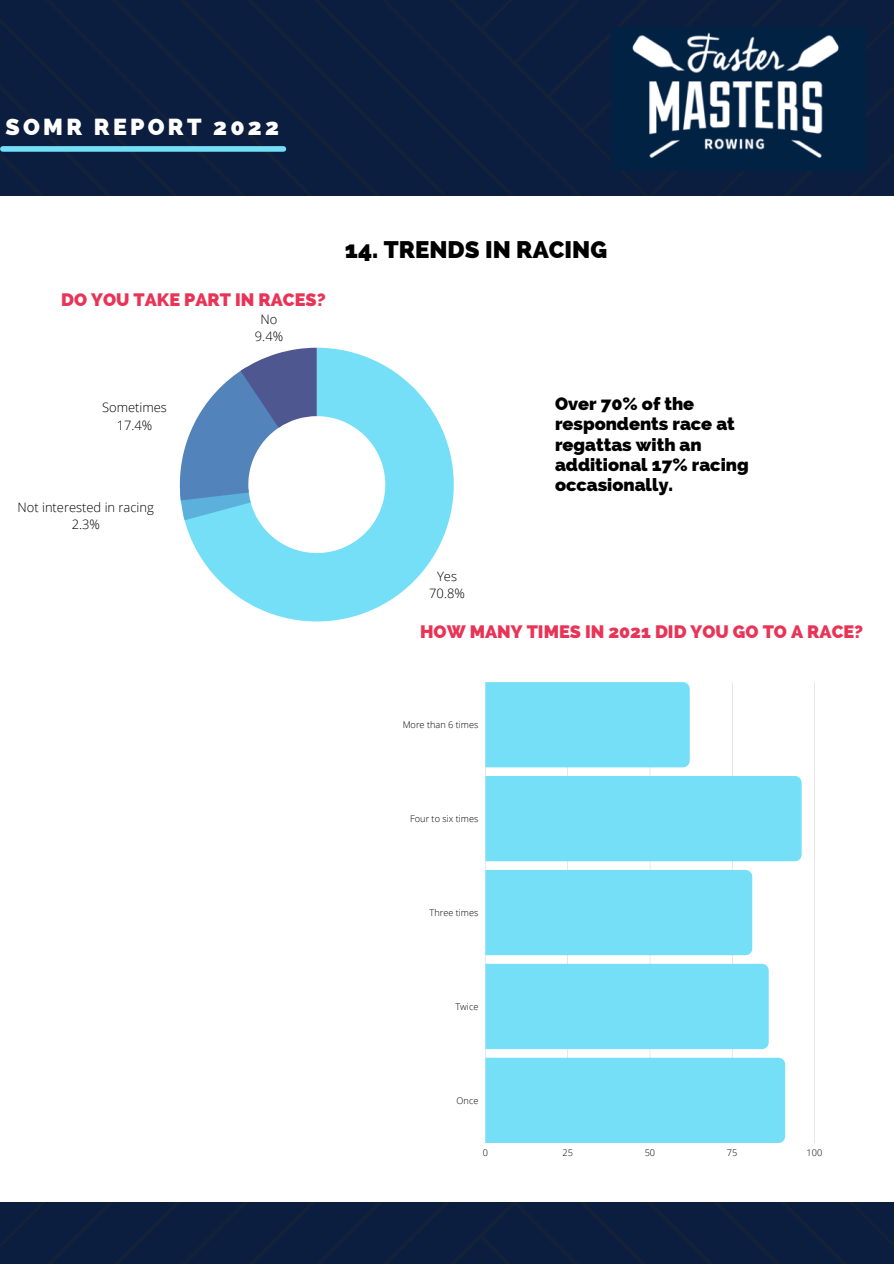
<style>
.page{position:relative;width:894px;height:1264px;background:#fff}
.page>*{position:absolute;margin:0;border:0;box-sizing:border-box;transform-origin:0 0}
.t1{font:800 24px "Raleway";color:#000}
.t2{font:800 23.25px "Raleway";letter-spacing:.14em;color:#fff}
.t3{font:800 18px/20.2px "Raleway";color:#000}
.t4{font:800 18px "Raleway";color:#e93457}
.t5{font:300 12.9px "Open Sans";color:#000}
.t6{font:300 9.15px "Open Sans";color:#000}
</style>
<div class="page">
<div style="left:0;top:0;width:893px;height:1263px;background:#0b1e3f"></div>
<div style="left:0;top:197px;width:893px;height:1004px;background:#fff"></div>
<img style="left:611px;top:28px;width:254px;height:143px">
<div style="left:3px;top:146px;width:280px;height:6px;background:#74dff6"></div>
<svg style="left:184px;top:348px;width:269px;height:273px;fill:#74dff6"></svg>
<svg style="left:180px;top:348px;width:137px;height:172px"></svg>
<hr style="left:485px;top:682px;width:1px;height:460px;background:#000">
<hr style="left:567px;top:682px;width:1px;height:460px;background:#000">
<hr style="left:649px;top:682px;width:1px;height:460px;background:#000">
<hr style="left:732px;top:682px;width:1px;height:460px;background:#000">
<hr style="left:814px;top:682px;width:1px;height:460px;background:#000">
<div style="left:485px;top:682px;width:204px;height:85px;background:#74dff6"></div>
<div style="left:485px;top:776px;width:316px;height:85px;background:#74dff6"></div>
<div style="left:485px;top:870px;width:267px;height:85px;background:#74dff6"></div>
<div style="left:485px;top:963px;width:283px;height:86px;background:#74dff6"></div>
<div style="left:485px;top:1057px;width:300px;height:85px;background:#74dff6"></div>
<p class="t2" style="left:6px;top:113px;width:275px">SOMR REPORT 2022</p>
<p class="t4" style="left:61px;top:289px;width:266px">DO YOU TAKE PART IN RACES?</p>
<p class="t5" style="left:260px;top:310px;width:18px">No</p>
<p class="t5" style="left:255px;top:327px;width:30px">9.4%</p>
<p class="t1" style="left:345px;top:236px;width:263px">14. TRENDS IN RACING</p>
<p class="t5" style="left:102px;top:398px;width:66px">Sometimes</p>
<p class="t5" style="left:117px;top:416px;width:37px">17.4%</p>
<p class="t5" style="left:17px;top:498px;width:138px">Not interested in racing</p>
<p class="t5" style="left:72px;top:515px;width:30px">2.3%</p>
<p class="t5" style="left:437px;top:566px;width:21px">Yes</p>
<p class="t5" style="left:429px;top:584px;width:37px">70.8%</p>
<p class="t3" style="left:555px;top:393px;width:195px">Over 70% of the respondents race at regattas with an additional 17% racing occasionally.</p>
<p class="t4" style="left:420px;top:621px;width:444px">HOW MANY TIMES IN 2021 DID YOU GO TO A RACE?</p>
<p class="t6" style="left:402px;top:718px;width:77px">More than 6 times</p>
<p class="t6" style="left:410px;top:812px;width:70px">Four to six times</p>
<p class="t6" style="left:429px;top:906px;width:50px">Three times</p>
<p class="t6" style="left:455px;top:1000px;width:24px">Twice</p>
<p class="t6" style="left:456px;top:1094px;width:23px">Once</p>
<p class="t6" style="left:482px;top:1146px;width:7px">0</p>
<p class="t6" style="left:562px;top:1146px;width:12px">25</p>
<p class="t6" style="left:644px;top:1146px;width:12px">50</p>
<p class="t6" style="left:726px;top:1146px;width:12px">75</p>
<p class="t6" style="left:806px;top:1146px;width:17px">100</p>
</div>
